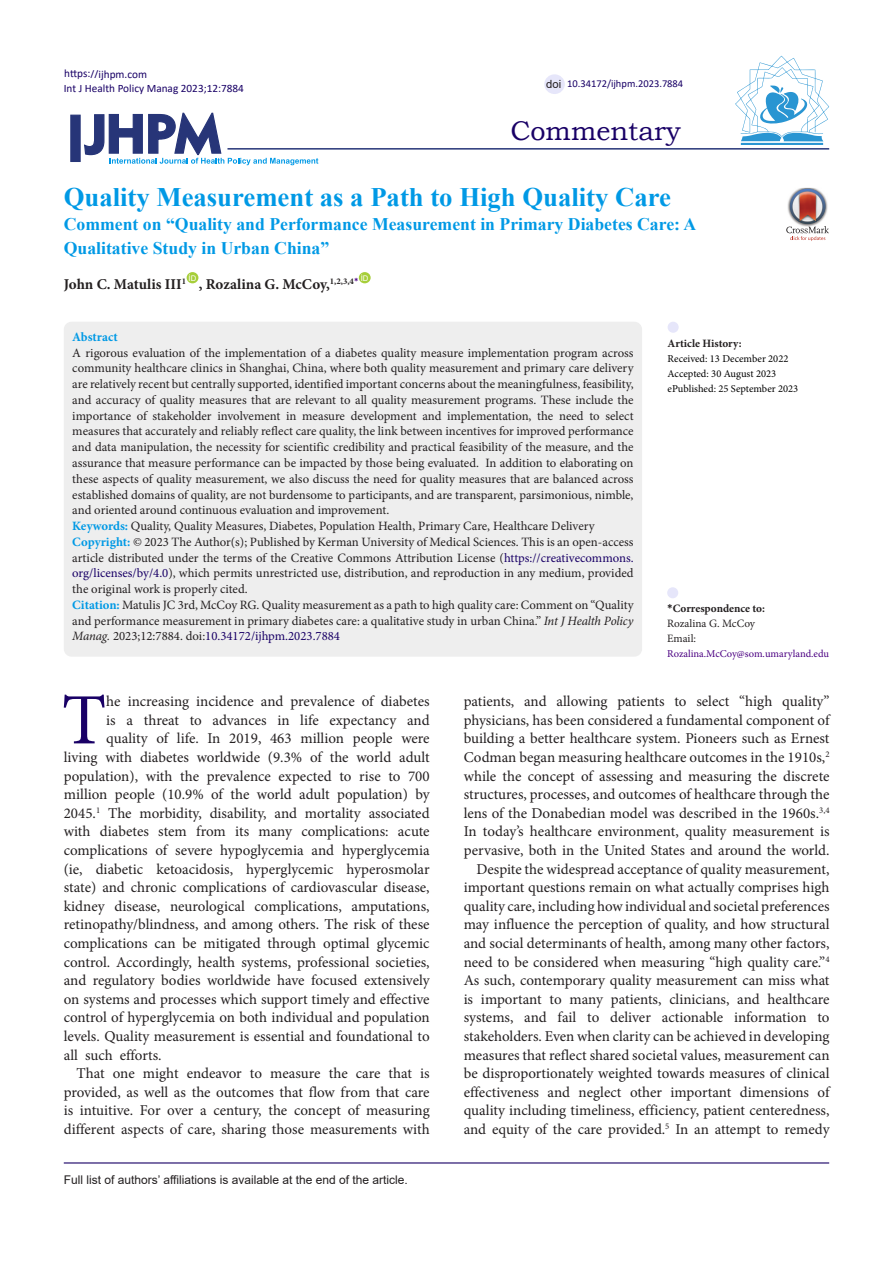
<style>
.page{position:relative;width:893px;height:1263px;background:#fff}
.page>*{position:absolute;margin:0;border:0;box-sizing:border-box;transform-origin:0 0}
.t1{font:72.3px "Minion Pro";color:#190066}
.t2{font:27px "Bookman Old Style";color:#190066}
.Default{font:700 26.7px "Times New Roman";color:#0099e5}
.Default-2{font:700 17.7px/24px "Times New Roman";color:#0099e5}
.t3{font:15px/18.6px "Minion Pro";color:#231f20;text-align:justify}
.Default-3{font:700 15px "Minion Pro";color:#231f20}
.t4{font:12.75px/15.8px "Minion Pro";color:#231f20;text-align:justify}
.Default-4{font:700 12.75px "Minion Pro";color:#0099e5}
.t5{font:12px "Arial";color:#231f20}
.t6{font:11.25px "Calibri";color:#190066}
.t7{font:700 11.25px "Minion Pro";color:#231f20}
.t8{font:11.25px "Minion Pro";color:#231f20}
.t9{font:11.25px "Arial";color:#231f20}
.t10{font:10.5px "Minion Pro";color:#000}
.t11{font:10.5px "Minion Pro";color:#4b0082}
.t12{font:10.5px "Calibri";color:#190066}
.t13{font:7.8px "Arial";color:#fff}
.s1{font-weight:700;color:#0099e5}
.s2{color:#190066}
.s3{font-style:italic}
.s4{font-family:"Calibri"}
</style>
<div class="page">
<svg style="left:84px;top:112px;width:234px;height:53px"></svg>
<div style="left:70px;top:115px;width:11px;height:47px;background:#273578;border:1px solid #273578"></div>
<div style="left:187px;top:272px;width:11px;height:11px;background:#a6ce39;border-radius:50%"></div>
<div style="left:359px;top:272px;width:12px;height:11px;background:#a6ce39;border-radius:50%"></div>
<hr style="left:227px;top:148px;width:602px;height:2px;background:#273578">
<div style="left:64px;top:322px;width:578px;height:335px;background:#eee;border-radius:8px"></div>
<div style="left:667px;top:587px;width:11px;height:11px;background:#e6e6fa;border-radius:50%"></div>
<div style="left:668px;top:322px;width:11px;height:11px;background:#e6e6fa;border-radius:50%"></div>
<hr style="left:64px;top:1162px;width:765px;height:1px;background:#190066">
<hr style="left:741px;top:143px;width:82px;height:2px;background:#2995d2">
<svg style="left:735px;top:56px;width:94px;height:85px"></svg>
<div style="left:544px;top:74px;width:21px;height:20px;background:#e6e6fa;border-radius:50%"></div>
<img style="left:798px;top:188px;width:18px;height:1px">
<svg style="left:786px;top:189px;width:43px;height:52px"></svg>
<p class="t6" style="left:64px;top:66px;width:84px">https://ijhpm.com</p>
<p class="t6" style="left:64px;top:81px;width:182px">Int J Health Policy Manag 2023;12:7884</p>
<p class="t9" style="left:546px;top:76px;width:17px">doi</p>
<p class="t12" style="left:567px;top:76px;width:118px">10.34172/ijhpm.2023.7884</p>
<p class="t2" style="left:510px;top:113px;width:172px">Commentary</p>
<p class="Default" style="left:64px;top:178px;width:609px">Quality Measurement as a Path to High Quality Care</p>
<p class="Default-2" style="left:64px;top:211px;width:634px">Comment on “Quality and Performance Measurement in Primary Diabetes Care: A<br>Qualitative Study in Urban China”</p>
<p class="Default-3" style="left:64px;top:273px;width:124px">John C. Matulis III<sup>1</sup></p>
<p class="t13" style="left:189px;top:273px;width:9px">ID</p>
<p class="Default-3" style="left:199px;top:273px;width:161px">, Rozalina G. McCoy,<sup>1,2,3,4</sup><sup>*</sup></p>
<p class="t13" style="left:361px;top:273px;width:9px">ID</p>
<p class="Default-4" style="left:72px;top:328px;width:47px">Abstract</p>
<p class="t4" style="left:72px;top:345px;width:563px">A rigorous evaluation of the implementation of a diabetes quality measure implementation program across community healthcare clinics in Shanghai, China, where both quality measurement and primary care delivery are relatively recent but centrally supported, identified important concerns about the meaningfulness, feasibility, and accuracy of quality measures that are relevant to all quality measurement programs. These include the importance of stakeholder involvement in measure development and implementation, the need to select measures that accurately and reliably reflect care quality, the link between incentives for improved performance and data manipulation, the necessity for scientific credibility and practical feasibility of the measure, and the assurance that measure performance can be impacted by those being evaluated. In addition to elaborating on these aspects of quality measurement, we also discuss the need for quality measures that are balanced across established domains of quality, are not burdensome to participants, and are transparent, parsimonious, nimble, and oriented around continuous evaluation and improvement.</p>
<p class="t4" style="left:72px;top:518px;width:524px"><span class="s1">Keywords:</span> Quality, Quality Measures, Diabetes, Population Health, Primary Care, Healthcare Delivery</p>
<p class="t4" style="left:72px;top:534px;width:563px"><span class="s1">Copyright:</span> © 2023 The Author(s); Published by Kerman University of Medical Sciences. This is an open-access article distributed under the terms of the Creative Commons Attribution License (<span class="s2">https://creativecommons. org/licenses/by/4.0</span>), which permits unrestricted use, distribution, and reproduction in any medium, provided the original work is properly cited.</p>
<p class="t4" style="left:72px;top:597px;width:563px"><span class="s1">Citation:</span> Matulis JC 3rd, McCoy RG. Quality measurement as a path to high quality care: Comment on “Quality and performance measurement in primary diabetes care: a qualitative study in urban China.” <span class="s3">Int J Health Policy Manag.</span> 2023;12:7884. doi:<span class="s2">10.34172/ijhpm.2023.7884</span></p>
<p class="t7" style="left:667px;top:600px;width:99px"><span class="s4">*</span>Correspondence to:</p>
<p class="t7" style="left:668px;top:335px;width:76px">Article History:</p>
<p class="t10" style="left:668px;top:352px;width:122px">Received: 13 December 2022</p>
<p class="t10" style="left:668px;top:367px;width:110px">Accepted: 30 August 2023</p>
<p class="t10" style="left:668px;top:382px;width:132px">ePublished: 25 September 2023</p>
<p class="t8" style="left:667px;top:615px;width:89px">Rozalina G. McCoy</p>
<p class="t8" style="left:667px;top:630px;width:30px">Email:</p>
<p class="t11" style="left:667px;top:646px;width:163px">Rozalina.McCoy@som.umaryland.edu</p>
<p class="t1" style="left:62px;top:672px;width:46px">T</p>
<p class="t3" style="left:106px;top:692px;width:325px">he increasing incidence and prevalence of diabetes</p>
<p class="t3" style="left:106px;top:711px;width:325px">is a threat to advances in life expectancy and</p>
<p class="t3" style="left:106px;top:729px;width:325px">quality of life. In 2019, 463 million people were</p>
<p class="t3" style="left:64px;top:748px;width:367px">living with diabetes worldwide (9.3% of the world adult</p>
<p class="t3" style="left:64px;top:766px;width:367px">population), with the prevalence expected to rise to 700</p>
<p class="t3" style="left:64px;top:785px;width:367px">million people (10.9% of the world adult population) by</p>
<p class="t3" style="left:64px;top:804px;width:367px">2045.<sup>1</sup> The morbidity, disability, and mortality associated</p>
<p class="t3" style="left:64px;top:822px;width:367px">with diabetes stem from its many complications: acute</p>
<p class="t3" style="left:64px;top:841px;width:367px">complications of severe hypoglycemia and hyperglycemia</p>
<p class="t3" style="left:64px;top:859px;width:367px">(ie, diabetic ketoacidosis, hyperglycemic hyperosmolar</p>
<p class="t3" style="left:64px;top:878px;width:367px">state) and chronic complications of cardiovascular disease,</p>
<p class="t3" style="left:64px;top:897px;width:367px">kidney disease, neurological complications, amputations,</p>
<p class="t3" style="left:64px;top:915px;width:367px">retinopathy/blindness, and among others. The risk of these</p>
<p class="t3" style="left:64px;top:934px;width:367px">complications can be mitigated through optimal glycemic</p>
<p class="t3" style="left:64px;top:952px;width:367px">control. Accordingly, health systems, professional societies,</p>
<p class="t3" style="left:64px;top:971px;width:367px">and regulatory bodies worldwide have focused extensively</p>
<p class="t3" style="left:64px;top:990px;width:367px">on systems and processes which support timely and effective</p>
<p class="t3" style="left:64px;top:1008px;width:367px">control of hyperglycemia on both individual and population</p>
<p class="t3" style="left:64px;top:1027px;width:367px">levels. Quality measurement is essential and foundational to</p>
<p class="t3" style="left:64px;top:1045px;width:99px">all such efforts.</p>
<p class="t3" style="left:64px;top:1064px;width:367px;text-indent:13px">That one might endeavor to measure the care that is provided, as well as the outcomes that flow from that care is intuitive. For over a century, the concept of measuring different aspects of care, sharing those measurements with</p>
<p class="t5" style="left:64px;top:1172px;width:346px">Full list of authors’ affiliations is available at the end of the article.</p>
<p class="t3" style="left:464px;top:692px;width:367px">patients, and allowing patients to select “high quality” physicians, has been considered a fundamental component of building a better healthcare system. Pioneers such as Ernest Codman began measuring healthcare outcomes in the 1910s,<sup>2 </sup>while the concept of assessing and measuring the discrete structures, processes, and outcomes of healthcare through the lens of the Donabedian model was described in the 1960s.<sup>3,4<br></sup>In today’s healthcare environment, quality measurement is pervasive, both in the United States and around the world.</p>
<p class="t3" style="left:464px;top:859px;width:367px;text-indent:13px">Despite the widespread acceptance of quality measurement, important questions remain on what actually comprises high quality care, including how individual and societal preferences may influence the perception of quality, and how structural and social determinants of health, among many other factors, need to be considered when measuring “high quality care.”<sup>4<br></sup>As such, contemporary quality measurement can miss what is important to many patients, clinicians, and healthcare systems, and fail to deliver actionable information to stakeholders. Even when clarity can be achieved in developing measures that reflect shared societal values, measurement can be disproportionately weighted towards measures of clinical effectiveness and neglect other important dimensions of quality including timeliness, efficiency, patient centeredness, and equity of the care provided.<sup>5</sup> In an attempt to remedy</p>
</div>
